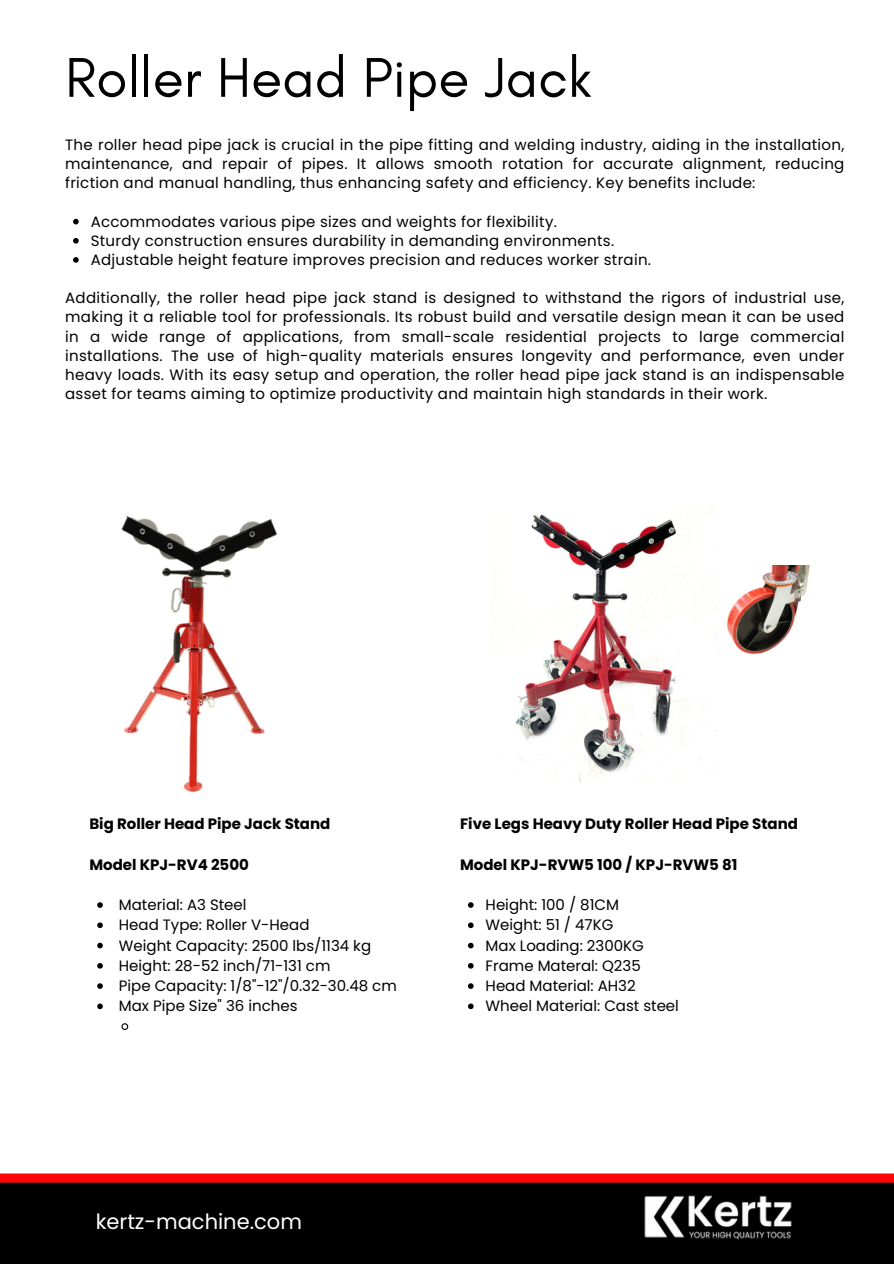
<style>
.page{position:relative;width:894px;height:1264px;background:#fff}
.page>*{position:absolute;margin:0;border:0;box-sizing:border-box;transform-origin:0 0}
.t1{font:57px "Glacial Indifference";color:#000}
.t2{font:21px "Poppins";color:#fff}
.t3{font:15px/19.2px "Poppins";letter-spacing:.02em;color:#000;text-align:justify}
.t4{font:15px "Poppins";color:#000}
.t5{font:700 15px "Poppins";color:#000}
</style>
<div class="page">
<img style="left:0;top:1173px;width:893px;height:90px">
<img style="left:642px;top:1193px;width:151px;height:47px">
<img style="left:121px;top:515px;width:156px;height:277px">
<img style="left:515px;top:507px;width:203px;height:275px">
<img style="left:727px;top:565px;width:83px;height:89px">
<svg style="left:73px;top:219px;width:6px;height:5px"></svg>
<svg style="left:73px;top:238px;width:6px;height:5px"></svg>
<svg style="left:73px;top:257px;width:6px;height:6px"></svg>
<svg style="left:97px;top:902px;width:6px;height:5px"></svg>
<svg style="left:97px;top:922px;width:6px;height:6px"></svg>
<svg style="left:97px;top:942px;width:6px;height:6px"></svg>
<svg style="left:97px;top:963px;width:6px;height:5px"></svg>
<svg style="left:97px;top:983px;width:6px;height:5px"></svg>
<svg style="left:97px;top:1003px;width:6px;height:6px"></svg>
<svg style="left:121px;top:1023px;width:8px;height:7px"></svg>
<svg style="left:468px;top:902px;width:5px;height:5px"></svg>
<svg style="left:468px;top:922px;width:5px;height:6px"></svg>
<svg style="left:468px;top:942px;width:5px;height:6px"></svg>
<svg style="left:468px;top:963px;width:5px;height:5px"></svg>
<svg style="left:468px;top:983px;width:5px;height:5px"></svg>
<svg style="left:468px;top:1003px;width:5px;height:6px"></svg>
<p class="t1" style="left:65px;top:43px;width:528px">Roller Head Pipe Jack</p>
<h1 class="t3" style="left:65px;top:135px;width:780px">The roller head pipe jack is crucial in the pipe fitting and welding industry, aiding in the installation, maintenance, and repair of pipes. It allows smooth rotation for accurate alignment, reducing friction and manual handling, thus enhancing safety and efficiency. Key benefits include:</h1>
<p class="t3" style="left:91px;top:212px;width:467px">Accommodates various pipe sizes and weights for flexibility.</p>
<p class="t3" style="left:91px;top:231px;width:525px">Sturdy construction ensures durability in demanding environments.</p>
<p class="t3" style="left:91px;top:250px;width:561px">Adjustable height feature improves precision and reduces worker strain.</p>
<p class="t3" style="left:65px;top:288px;width:780px">Additionally, the roller head pipe jack stand is designed to withstand the rigors of industrial use, making it a reliable tool for professionals. Its robust build and versatile design mean it can be used in a wide range of applications, from small-scale residential projects to large commercial installations. The use of high-quality materials ensures longevity and performance, even under heavy loads. With its easy setup and operation, the roller head pipe jack stand is an indispensable asset for teams aiming to optimize productivity and maintain high standards in their work.</p>
<h3 class="t5" style="left:89px;top:813px;width:242px">Big Roller Head Pipe Jack Stand</h3>
<h3 class="t5" style="left:89px;top:853px;width:161px">Model KPJ-RV4 2500</h3>
<p class="t4" style="left:119px;top:894px;width:129px">Material: A3 Steel</p>
<p class="t4" style="left:119px;top:914px;width:192px">Head Type: Roller V-Head</p>
<p class="t4" style="left:119px;top:934px;width:254px">Weight Capacity: 2500 lbs/1134 kg</p>
<p class="t4" style="left:119px;top:955px;width:213px">Height: 28-52 inch/71-131 cm</p>
<p class="t4" style="left:119px;top:975px;width:279px">Pipe Capacity: 1/8"-12"/0.32-30.48 cm</p>
<p class="t4" style="left:119px;top:995px;width:180px">Max Pipe Size" 36 inches</p>
<p class="t5" style="left:460px;top:813px;width:339px">Five Legs Heavy Duty Roller Head Pipe Stand</p>
<p class="t5" style="left:460px;top:853px;width:279px">Model KPJ-RVW5 100 / KPJ-RVW5 81</p>
<h3 class="t4" style="left:485px;top:894px;width:135px">Height: 100 / 81CM</h3>
<h3 class="t4" style="left:485px;top:914px;width:129px">Weight: 51 / 47KG</h3>
<p class="t4" style="left:485px;top:934px;width:160px">Max Loading: 2300KG</p>
<p class="t4" style="left:485px;top:955px;width:157px">Frame Materal: Q235</p>
<p class="t4" style="left:485px;top:975px;width:151px">Head Material: AH32</p>
<p class="t4" style="left:485px;top:995px;width:195px">Wheel Material: Cast steel</p>
<p class="t2" style="left:96px;top:1206px;width:208px">kertz-machine.com</p>
</div>
